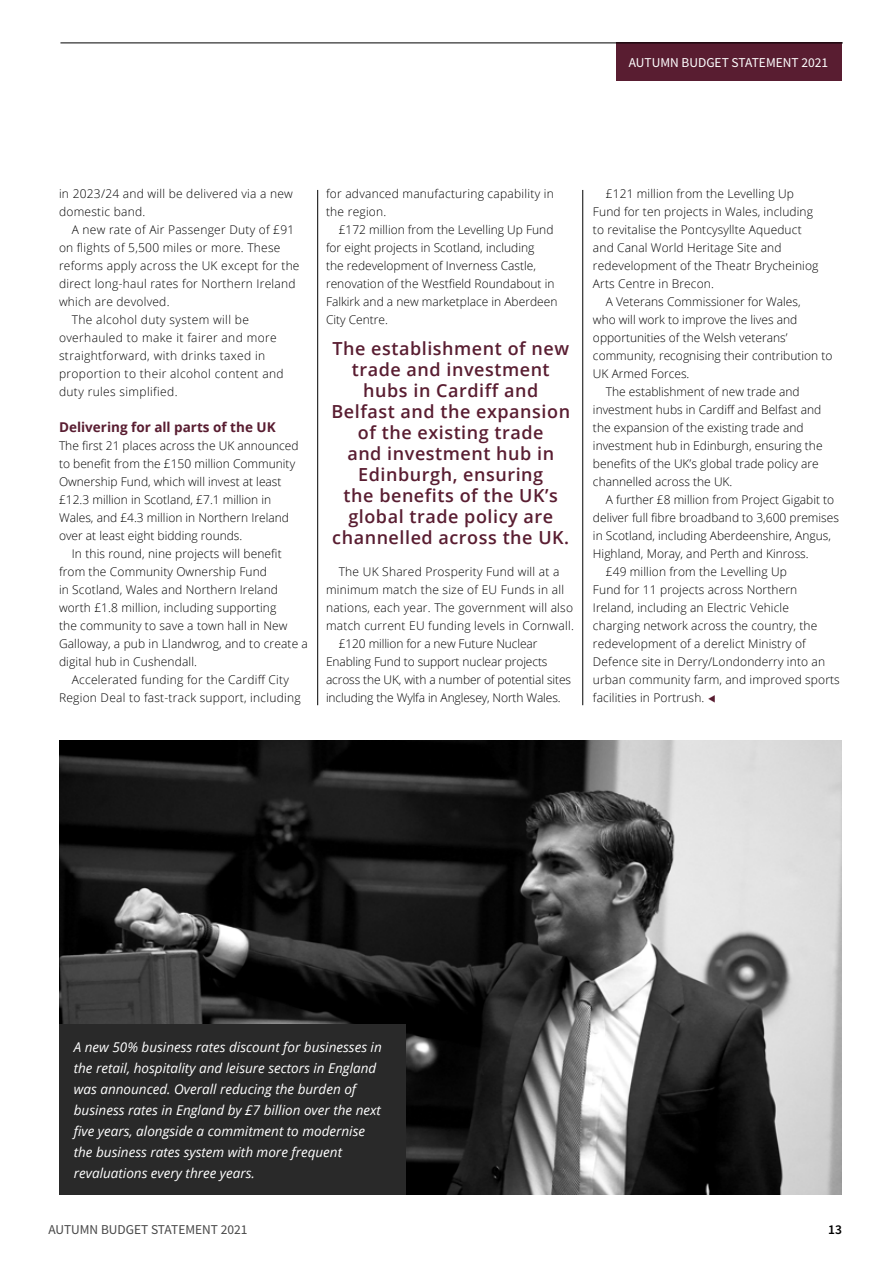
<style>
.page{position:relative;width:893px;height:1263px;background:#fff}
.page>*{position:absolute;margin:0;border:0;box-sizing:border-box;transform-origin:0 0}
.t1{font:600 18px/21px "Open Sans";letter-spacing:.03em;color:#591d31;text-align:center}
.t2{font:italic 13.5px/21px "Open Sans";color:#fff}
.t3{font:700 13.5px "Open Sans";color:#591d31}
.t4{font:13.5px "Source Sans Pro";color:#fff}
.t5{font:13.5px "Source Sans Pro";color:#484848}
.t6{font:600 13.5px "Source Sans Pro";color:#000}
.t7{font:300 12px/18px "Open Sans";letter-spacing:.01em;color:#000}
.t8{font:300 12px "Open Sans";letter-spacing:-.01em;color:#000}
.t9{font:300 12px "Open Sans";letter-spacing:.03em;color:#000}
.s1{color:#591d31}
</style>
<div class="page">
<div style="left:617px;top:43px;width:225px;height:38px;background:#591d31"></div>
<hr style="left:60px;top:43px;width:783px;height:1px;background:#000">
<img style="left:60px;top:741px;width:782px;height:454px">
<hr style="left:317px;top:190px;width:1px;height:515px;background:#000">
<hr style="left:582px;top:190px;width:1px;height:515px;background:#000">
<div style="left:59px;top:1023px;width:346px;height:171px;background:#292929"></div>
<p class="t4" style="left:629px;top:54px;width:201px">AUTUMN BUDGET STATEMENT 2021</p>
<p class="t7" style="left:59px;top:184px;width:235px">in 2023/24 and will be delivered via a new domestic band.</p>
<p class="t7" style="left:72px;top:220px;width:224px">A new rate of Air Passenger Duty of £91</p>
<p class="t7" style="left:59px;top:238px;width:223px">on flights of 5,500 miles or more. These</p>
<p class="t7" style="left:59px;top:256px;width:242px">reforms apply across the UK except for the</p>
<p class="t7" style="left:59px;top:274px;width:238px">direct long-haul rates for Northern Ireland</p>
<p class="t7" style="left:59px;top:292px;width:112px">which are devolved.</p>
<p class="t9" style="left:72px;top:311px;width:179px">The alcohol duty system will be</p>
<p class="t9" style="left:59px;top:329px;width:219px">overhauled to make it fairer and more</p>
<p class="t9" style="left:59px;top:347px;width:208px">straightforward, with drinks taxed in</p>
<p class="t9" style="left:59px;top:365px;width:226px">proportion to their alcohol content and</p>
<p class="t9" style="left:59px;top:383px;width:120px">duty rules simplified.</p>
<p class="t3" style="left:59px;top:418px;width:218px">Delivering for all parts of the UK</p>
<p class="t7" style="left:59px;top:436px;width:241px">The first 21 places across the UK announced to benefit from the £150 million Community Ownership Fund, which will invest at least £12.3 million in Scotland, £7.1 million in Wales, and £4.3 million in Northern Ireland over at least eight bidding rounds.</p>
<p class="t7" style="left:72px;top:544px;width:211px">In this round, nine projects will benefit</p>
<p class="t7" style="left:59px;top:562px;width:210px">from the Community Ownership Fund</p>
<p class="t7" style="left:59px;top:580px;width:221px">in Scotland, Wales and Northern Ireland</p>
<p class="t7" style="left:59px;top:598px;width:219px">worth £1.8 million, including supporting</p>
<p class="t7" style="left:59px;top:616px;width:230px">the community to save a town hall in New</p>
<p class="t7" style="left:59px;top:634px;width:250px">Galloway, a pub in Llandwrog, and to create a</p>
<p class="t7" style="left:59px;top:652px;width:140px">digital hub in Cushendall.</p>
<p class="t7" style="left:72px;top:670px;width:219px">Accelerated funding for the Cardiff City</p>
<p class="t7" style="left:59px;top:688px;width:243px">Region Deal to fast-track support, including</p>
<p class="t7" style="left:326px;top:184px;width:229px">for advanced manufacturing capability in the region.</p>
<p class="t7" style="left:326px;top:220px;width:233px;text-indent:13px">£172 million from the Levelling Up Fund for eight projects in Scotland, including<br>the redevelopment of Inverness Castle, renovation of the Westfield Roundabout in Falkirk and a new marketplace in Aberdeen City Centre.</p>
<h1 class="t1" style="left:331px;top:337px;width:240px">The establishment of new trade and investment hubs in Cardiff and<br>Belfast and the expansion of the existing trade<br>and investment hub in<br>Edinburgh, ensuring<br>the benefits of the UK’s global trade policy are channelled across the UK.</h1>
<p class="t7" style="left:339px;top:562px;width:222px">The UK Shared Prosperity Fund will at a</p>
<p class="t7" style="left:326px;top:580px;width:240px">minimum match the size of EU Funds in all</p>
<p class="t7" style="left:326px;top:598px;width:249px">nations, each year. The government will also</p>
<p class="t7" style="left:326px;top:616px;width:249px">match current EU funding levels in Cornwall.</p>
<p class="t8" style="left:339px;top:635px;width:200px">£120 million for a new Future Nuclear</p>
<p class="t8" style="left:326px;top:653px;width:223px">Enabling Fund to support nuclear projects</p>
<p class="t8" style="left:326px;top:671px;width:247px">across the UK, with a number of potential sites</p>
<p class="t8" style="left:326px;top:689px;width:236px">including the Wylfa in Anglesey, North Wales.</p>
<p class="t7" style="left:593px;top:184px;width:227px;text-indent:13px">£121 million from the Levelling Up Fund for ten projects in Wales, including to revitalise the Pontcysyllte Aqueduct and Canal World Heritage Site and redevelopment of the Theatr Brycheiniog Arts Centre in Brecon.</p>
<p class="t7" style="left:606px;top:292px;width:196px">A Veterans Commissioner for Wales,</p>
<p class="t7" style="left:593px;top:310px;width:206px">who will work to improve the lives and</p>
<p class="t7" style="left:593px;top:328px;width:196px">opportunities of the Welsh veterans’</p>
<p class="t7" style="left:593px;top:346px;width:241px">community, recognising their contribution to</p>
<p class="t7" style="left:593px;top:364px;width:98px">UK Armed Forces.</p>
<p class="t7" style="left:606px;top:382px;width:195px">The establishment of new trade and</p>
<p class="t7" style="left:593px;top:400px;width:230px">investment hubs in Cardiff and Belfast and</p>
<p class="t7" style="left:593px;top:418px;width:212px">the expansion of the existing trade and</p>
<p class="t7" style="left:593px;top:436px;width:231px">investment hub in Edinburgh, ensuring the</p>
<p class="t7" style="left:593px;top:454px;width:227px">benefits of the UK’s global trade policy are</p>
<p class="t7" style="left:593px;top:472px;width:141px">channelled across the UK.</p>
<p class="t7" style="left:606px;top:490px;width:230px">A further £8 million from Project Gigabit to</p>
<p class="t7" style="left:593px;top:508px;width:248px">deliver full fibre broadband to 3,600 premises</p>
<p class="t7" style="left:593px;top:526px;width:239px">in Scotland, including Aberdeenshire, Angus,</p>
<p class="t7" style="left:593px;top:544px;width:217px">Highland, Moray, and Perth and Kinross.</p>
<p class="t7" style="left:606px;top:562px;width:183px">£49 million from the Levelling Up</p>
<p class="t7" style="left:593px;top:580px;width:206px">Fund for 11 projects across Northern</p>
<p class="t7" style="left:593px;top:598px;width:198px">Ireland, including an Electric Vehicle</p>
<p class="t7" style="left:593px;top:616px;width:226px">charging network across the country, the</p>
<p class="t7" style="left:593px;top:634px;width:214px">redevelopment of a derelict Ministry of</p>
<p class="t7" style="left:593px;top:652px;width:234px">Defence site in Derry/Londonderry into an</p>
<p class="t7" style="left:593px;top:670px;width:248px">urban community farm, and improved sports</p>
<p class="t7" style="left:593px;top:688px;width:124px">facilities in Portrush. <span class="s1">▼</span></p>
<p class="t2" style="left:74px;top:1036px;width:310px">A new 50% business rates discount for businesses in the retail, hospitality and leisure sectors in England was announced. Overall reducing the burden of business rates in England by £7 billion over the next five years, alongside a commitment to modernise the business rates system with more frequent revaluations every three years.</p>
<p class="t5" style="left:48px;top:1221px;width:201px">AUTUMN BUDGET STATEMENT 2021</p>
<p class="t6" style="left:828px;top:1221px;width:15px">13</p>
</div>
